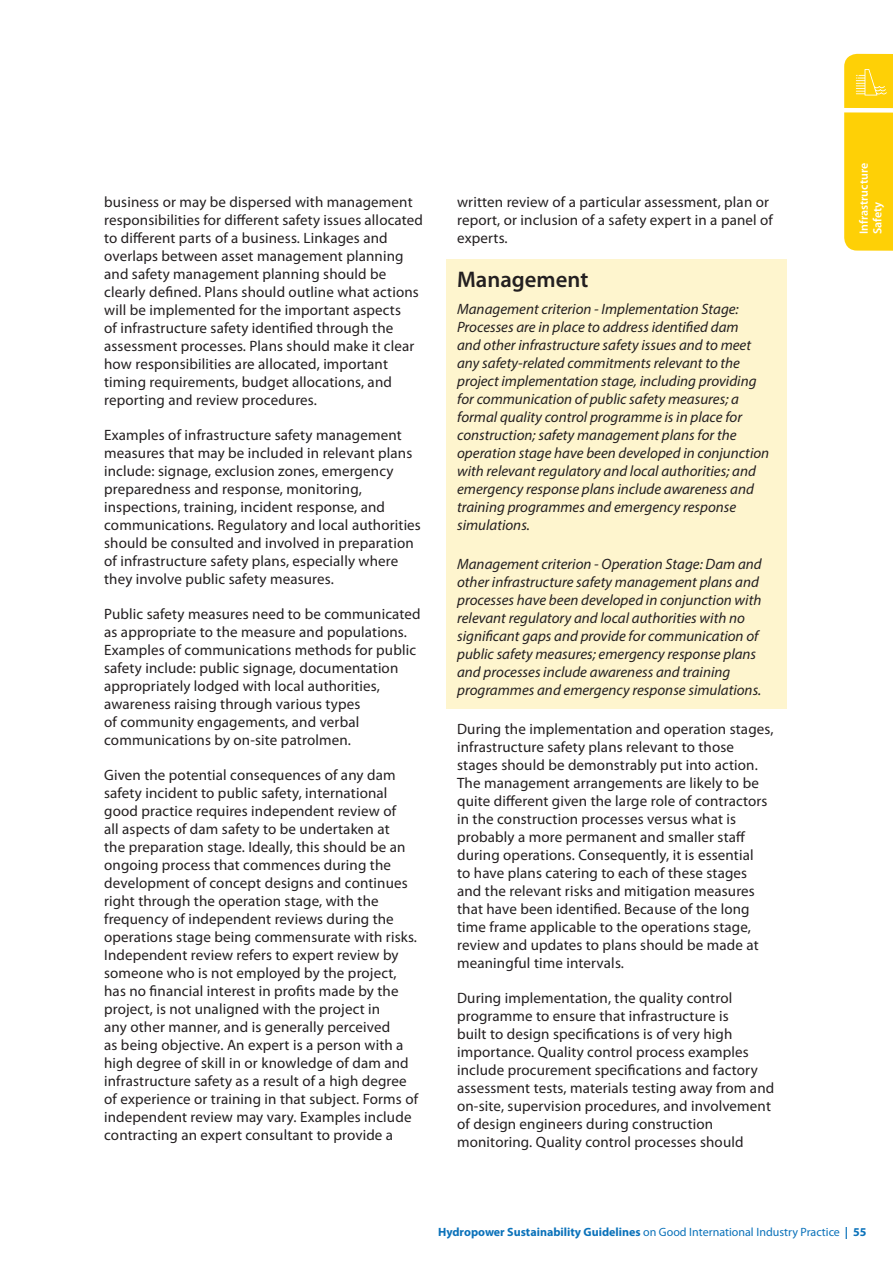
<style>
.page{position:relative;width:893px;height:1263px;background:#fff}
.page>*{position:absolute;margin:0;border:0;box-sizing:border-box;transform-origin:0 0}
.t1{font:600 22.65px "Myriad Pro";color:#231f20}
.t2{font:15px/18px "Myriad Pro";letter-spacing:.01em;color:#231f20}
.t3{font:italic 15px/18px "Myriad Pro";color:#231f20}
.t4{font:700 12px "Myriad Pro";color:#0b72ba}
.t5{font:600 12px "Myriad Pro";color:#fff}
.s1{font-weight:400}
</style>
<div class="page">
<div style="left:446px;top:259px;width:341px;height:450px;background:#fef5ce"></div>
<svg style="left:844px;top:54px;width:49px;height:197px;background:#fed212"></svg>
<p class="t2" style="left:104px;top:193px;width:320px">business or may be dispersed with management responsibilities for different safety issues allocated to different parts of a business. Linkages and overlaps between asset management planning and safety management planning should be clearly defined. Plans should outline what actions will be implemented for the important aspects<br>of infrastructure safety identified through the assessment processes. Plans should make it clear how responsibilities are allocated, important timing requirements, budget allocations, and reporting and review procedures.</p>
<p class="t2" style="left:104px;top:426px;width:318px">Examples of infrastructure safety management measures that may be included in relevant plans include: signage, exclusion zones, emergency preparedness and response, monitoring, inspections, training, incident response, and communications. Regulatory and local authorities should be consulted and involved in preparation of infrastructure safety plans, especially where they involve public safety measures.</p>
<p class="t2" style="left:104px;top:605px;width:318px">Public safety measures need to be communicated as appropriate to the measure and populations.<br>Examples of communications methods for public safety include: public signage, documentation appropriately lodged with local authorities, awareness raising through various types<br>of community engagements, and verbal communications by on-site patrolmen.</p>
<p class="t2" style="left:104px;top:766px;width:315px">Given the potential consequences of any dam safety incident to public safety, international good practice requires independent review of<br>all aspects of dam safety to be undertaken at<br>the preparation stage. Ideally, this should be an ongoing process that commences during the development of concept designs and continues right through the operation stage, with the frequency of independent reviews during the operations stage being commensurate with risks.<br>Independent review refers to expert review by someone who is not employed by the project, has no financial interest in profits made by the project, is not unaligned with the project in<br>any other manner, and is generally perceived<br>as being objective. An expert is a person with a high degree of skill in or knowledge of dam and infrastructure safety as a result of a high degree of experience or training in that subject. Forms of independent review may vary. Examples include contracting an expert consultant to provide a</p>
<p class="t2" style="left:457px;top:193px;width:317px">written review of a particular assessment, plan or report, or inclusion of a safety expert in a panel of experts.</p>
<p class="t1" style="left:457px;top:265px;width:133px">Management</p>
<p class="t3" style="left:457px;top:299px;width:314px">Management criterion - Implementation Stage:<br>Processes are in place to address identified dam<br>and other infrastructure safety issues and to meet any safety-related commitments relevant to the project implementation stage, including providing for communication of public safety measures; a formal quality control programme is in place for construction; safety management plans for the operation stage have been developed in conjunction with relevant regulatory and local authorities; and emergency response plans include awareness and training programmes and emergency response simulations.</p>
<p class="t3" style="left:457px;top:555px;width:306px">Management criterion - Operation Stage: Dam and other infrastructure safety management plans and processes have been developed in conjunction with relevant regulatory and local authorities with no significant gaps and provide for communication of public safety measures; emergency response plans and processes include awareness and training programmes and emergency response simulations.</p>
<p class="t2" style="left:457px;top:720px;width:318px">During the implementation and operation stages, infrastructure safety plans relevant to those stages should be demonstrably put into action.<br>The management arrangements are likely to be quite different given the large role of contractors in the construction processes versus what is probably a more permanent and smaller staff during operations. Consequently, it is essential<br>to have plans catering to each of these stages and the relevant risks and mitigation measures that have been identified. Because of the long time frame applicable to the operations stage, review and updates to plans should be made at meaningful time intervals.</p>
<p class="t2" style="left:457px;top:989px;width:319px">During implementation, the quality control programme to ensure that infrastructure is<br>built to design specifications is of very high importance. Quality control process examples include procurement specifications and factory assessment tests, materials testing away from and on-site, supervision procedures, and involvement of design engineers during construction monitoring. Quality control processes should</p>
<p class="t5" style="left:856px;top:234px;width:73px;rotate:-90deg">Infrastructure</p>
<p class="t5" style="left:870px;top:234px;width:34px;rotate:-90deg">Safety</p>
<p class="t4" style="left:438px;top:1224px;width:430px">Hydropower Sustainability Guidelines <span class="s1">on Good International Industry Practice</span> | 55</p>
</div>
